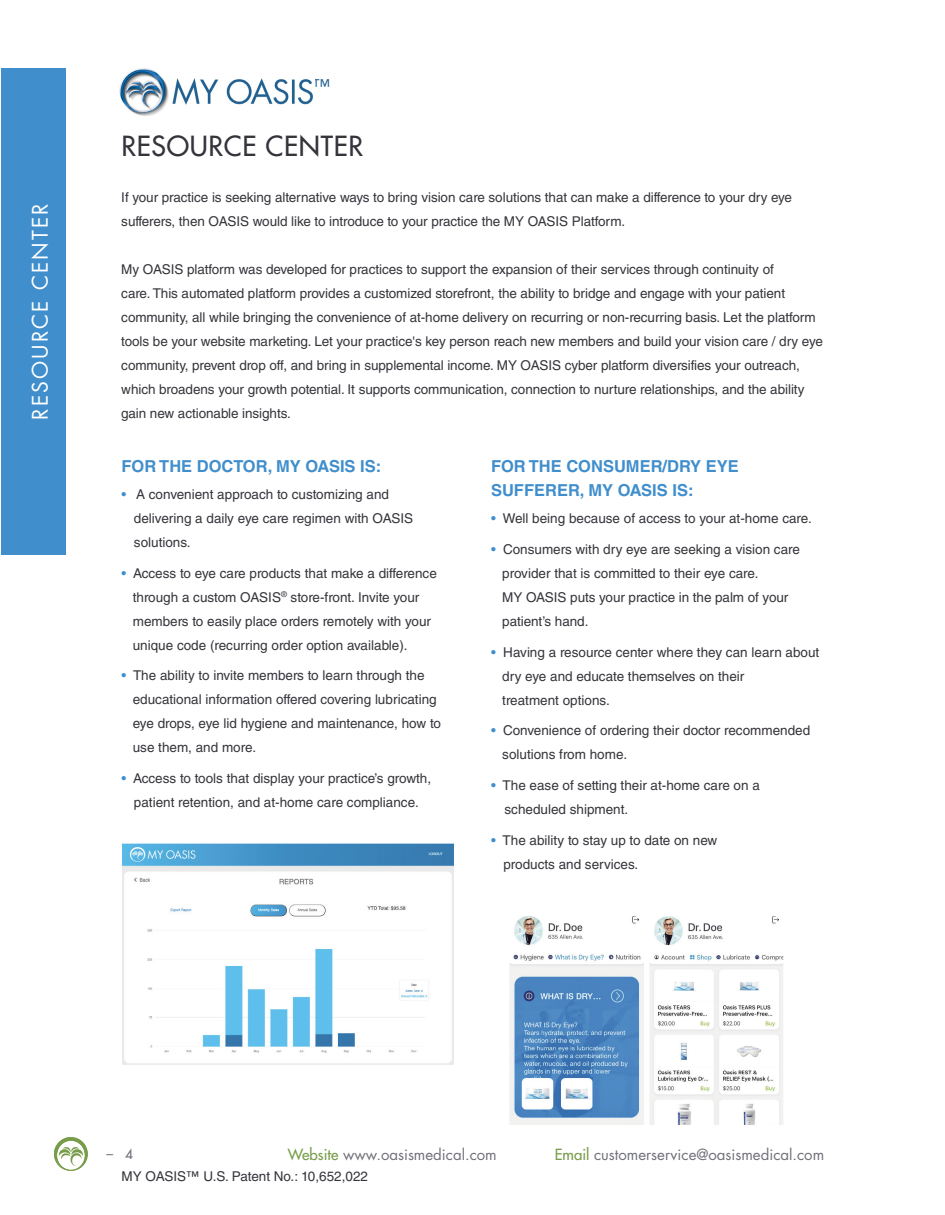
<style>
.page{position:relative;width:945px;height:1215px;background:#fff}
.page>*{position:absolute;margin:0;border:0;box-sizing:border-box;transform-origin:0 0}
.CATALOG_HEADERS_-_BL{font:500 27px "Futura Std";letter-spacing:.025em;color:#36343b}
.CATEGORY_VERTICAL_TA{font:21px "Futura Std";letter-spacing:.1em;color:#fff}
.CATALOG_-_BODY_TEXT{font:18.3px "Futura Std";color:#226191}
.CATALOG_-_BODY_TEXT-2{font:700 16.5px/24px "Helvetica LT Std";color:#408ecc}
.t1{font:15px "Futura Std";color:#707179}
.CATALOG_-_BODY_TEXT-3{font:13.5px/24px "Helvetica LT Std";letter-spacing:-.005em;color:#36343b}
.t2{font:500 13.5px "Futura Std";color:#707179}
.s1{color:#408ecc}
.s2{font-weight:500;color:#789d4a}
</style>
<div class="page">
<svg style="left:54px;top:1137px;width:34px;height:34px"></svg>
<div style="left:1px;top:68px;width:65px;height:486px;background:#408ecc"></div>
<img style="left:119px;top:68px;width:194px;height:48px">
<img style="left:122px;top:843px;width:332px;height:222px">
<img style="left:509px;top:916px;width:275px;height:209px">
<p class="CATEGORY_VERTICAL_TA" style="left:27px;top:420px;width:218px;rotate:-90deg">RESOURCE CENTER</p>
<p class="CATALOG_-_BODY_TEXT" style="left:313px;top:74px;width:19px">™</p>
<p class="CATALOG_HEADERS_-_BL" style="left:122px;top:129px;width:243px">RESOURCE CENTER</p>
<p class="CATALOG_-_BODY_TEXT-3" style="left:121px;top:186px;width:672px">If your practice is seeking alternative ways to bring vision care solutions that can make a difference to your dry eye sufferers, then OASIS would like to introduce to your practice the MY OASIS Platform.</p>
<p class="CATALOG_-_BODY_TEXT-3" style="left:121px;top:258px;width:703px">My OASIS platform was developed for practices to support the expansion of their services through continuity of<br>care. This automated platform provides a customized storefront, the ability to bridge and engage with your patient community, all while bringing the convenience of at-home delivery on recurring or non-recurring basis. Let the platform tools be your website marketing. Let your practice's key person reach new members and build your vision care / dry eye community, prevent drop off, and bring in supplemental income. MY OASIS cyber platform diversifies your outreach, which broadens your growth potential. It supports communication, connection to nurture relationships, and the ability gain new actionable insights.</p>
<p class="CATALOG_-_BODY_TEXT-2" style="left:122px;top:454px;width:261px">FOR THE DOCTOR, MY OASIS IS:</p>
<p class="CATALOG_-_BODY_TEXT-3" style="left:122px;top:482px;width:269px"><span class="s1">•</span> A convenient approach to customizing and</p>
<p class="CATALOG_-_BODY_TEXT-3" style="left:134px;top:506px;width:281px">delivering a daily eye care regimen with OASIS solutions.</p>
<p class="CATALOG_-_BODY_TEXT-3" style="left:122px;top:561px;width:317px"><span class="s1">•</span> Access to eye care products that make a difference</p>
<p class="CATALOG_-_BODY_TEXT-3" style="left:133px;top:585px;width:288px">through a custom OASIS<sup>®</sup> store-front. Invite your</p>
<p class="CATALOG_-_BODY_TEXT-3" style="left:133px;top:609px;width:300px">members to easily place orders remotely with your</p>
<p class="CATALOG_-_BODY_TEXT-3" style="left:133px;top:633px;width:276px">unique code (recurring order option available).</p>
<p class="CATALOG_-_BODY_TEXT-3" style="left:122px;top:664px;width:305px"><span class="s1">•</span> The ability to invite members to learn through the</p>
<p class="CATALOG_-_BODY_TEXT-3" style="left:133px;top:688px;width:305px">educational information offered covering lubricating</p>
<p class="CATALOG_-_BODY_TEXT-3" style="left:133px;top:712px;width:310px">eye drops, eye lid hygiene and maintenance, how to</p>
<p class="CATALOG_-_BODY_TEXT-3" style="left:133px;top:736px;width:125px">use them, and more.</p>
<p class="CATALOG_-_BODY_TEXT-3" style="left:122px;top:766px;width:311px"><span class="s1">•</span> Access to tools that display your practice’s growth,</p>
<p class="CATALOG_-_BODY_TEXT-3" style="left:134px;top:790px;width:286px">patient retention, and at-home care compliance.</p>
<p class="CATALOG_-_BODY_TEXT-2" style="left:491px;top:454px;width:249px">FOR THE CONSUMER/DRY EYE<br>SUFFERER, MY OASIS IS:</p>
<p class="CATALOG_-_BODY_TEXT-3" style="left:491px;top:506px;width:322px"><span class="s1">•</span> Well being because of access to your at-home care.</p>
<p class="CATALOG_-_BODY_TEXT-3" style="left:502px;top:537px;width:299px;text-indent:-11px"><span class="s1">•</span> Consumers with dry eye are seeking a vision care provider that is committed to their eye care.<br>MY OASIS puts your practice in the palm of your patient’s hand.</p>
<p class="CATALOG_-_BODY_TEXT-3" style="left:491px;top:640px;width:330px"><span class="s1">•</span> Having a resource center where they can learn about</p>
<p class="CATALOG_-_BODY_TEXT-3" style="left:502px;top:664px;width:244px">dry eye and educate themselves on their</p>
<p class="CATALOG_-_BODY_TEXT-3" style="left:502px;top:688px;width:109px">treatment options.</p>
<p class="CATALOG_-_BODY_TEXT-3" style="left:502px;top:719px;width:309px;text-indent:-11px"><span class="s1">•</span> Convenience of ordering their doctor recommended solutions from home.</p>
<p class="CATALOG_-_BODY_TEXT-3" style="left:491px;top:773px;width:270px"><span class="s1">•</span> The ease of setting their at-home care on a</p>
<p class="CATALOG_-_BODY_TEXT-3" style="left:505px;top:797px;width:125px">scheduled shipment.</p>
<p class="CATALOG_-_BODY_TEXT-3" style="left:491px;top:828px;width:228px"><span class="s1">•</span> The ability to stay up to date on new</p>
<p class="CATALOG_-_BODY_TEXT-3" style="left:503px;top:852px;width:136px">products and services.</p>
<p class="t2" style="left:107px;top:1145px;width:28px">– 4</p>
<p class="t1" style="left:288px;top:1145px;width:210px"><span class="s2">Website</span> www.oasismedical.com</p>
<p class="t1" style="left:555px;top:1145px;width:271px"><span class="s2">Email</span> customerservice@oasismedical.com</p>
<p class="CATALOG_-_BODY_TEXT-3" style="left:122px;top:1164px;width:248px">MY OASIS™ U.S. Patent No.: 10,652,022</p>
</div>
